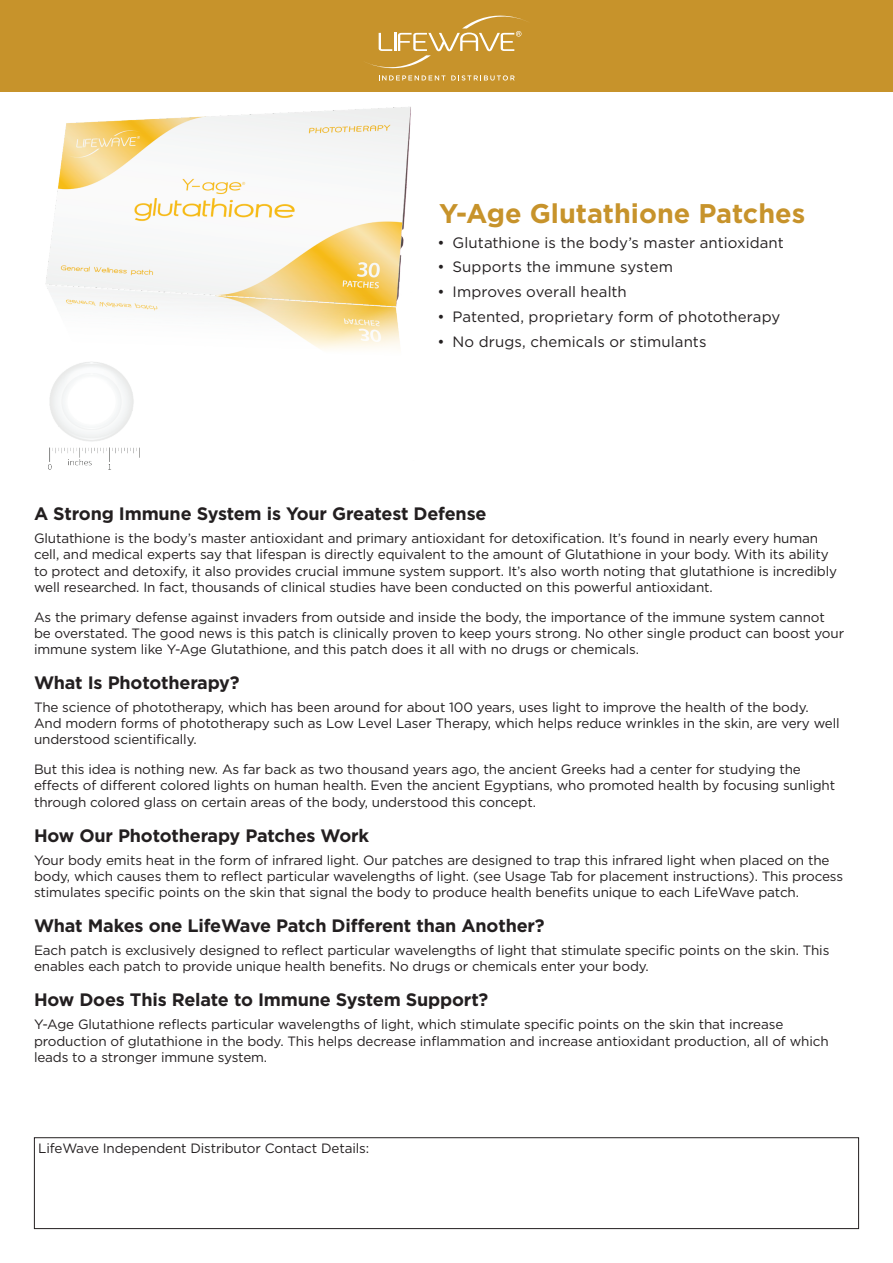
<style>
.page{position:relative;width:893px;height:1263px;background:#fff}
.page>*{position:absolute;margin:0;border:0;box-sizing:border-box;transform-origin:0 0}
.t1{font:700 27px "Gotham";color:#c7932b}
.t2{font:700 18px "Gotham";letter-spacing:-.01em;color:#231f20}
.t3{font:15px "Gotham";letter-spacing:.005em;color:#231f20}
.t4{font:13.5px/16.2px "Gotham";letter-spacing:-.01em;color:#231f20}
</style>
<div class="page">
<img style="left:45px;top:106px;width:366px;height:364px">
<div style="left:0;top:0;width:893px;height:91px;background:#c7932b"></div>
<svg style="left:366px;top:15px;width:162px;height:66px"></svg>
<div style="left:34px;top:1137px;width:825px;height:92px;border:1px solid #231f20"></div>
<h1 class="t1" style="left:439px;top:195px;width:368px">Y-Age Glutathione Patches</h1>
<p class="t3" style="left:438px;top:233px;width:348px">• Glutathione is the body’s master antioxidant</p>
<p class="t3" style="left:438px;top:257px;width:237px">• Supports the immune system</p>
<p class="t3" style="left:438px;top:282px;width:191px">• Improves overall health</p>
<p class="t3" style="left:438px;top:307px;width:344px">• Patented, proprietary form of phototherapy</p>
<p class="t3" style="left:438px;top:332px;width:271px">• No drugs, chemicals or stimulants</p>
<h2 class="t2" style="left:34px;top:502px;width:454px">A Strong Immune System is Your Greatest Defense</h2>
<p class="t4" style="left:34px;top:530px;width:805px">Glutathione is the body’s master antioxidant and primary antioxidant for detoxification. It’s found in nearly every human cell, and medical experts say that lifespan is directly equivalent to the amount of Glutathione in your body. With its ability to protect and detoxify, it also provides crucial immune system support. It’s also worth noting that glutathione is incredibly well researched. In fact, thousands of clinical studies have been conducted on this powerful antioxidant.</p>
<p class="t4" style="left:34px;top:608px;width:812px">As the primary defense against invaders from outside and inside the body, the importance of the immune system cannot be overstated. The good news is this patch is clinically proven to keep yours strong. No other single product can boost your immune system like Y-Age Glutathione, and this patch does it all with no drugs or chemicals.</p>
<h2 class="t2" style="left:34px;top:671px;width:207px">What Is Phototherapy?</h2>
<p class="t4" style="left:34px;top:699px;width:807px">The science of phototherapy, which has been around for about 100 years, uses light to improve the health of the body.<br>And modern forms of phototherapy such as Low Level Laser Therapy, which helps reduce wrinkles in the skin, are very well understood scientifically.</p>
<p class="t4" style="left:34px;top:761px;width:803px">But this idea is nothing new. As far back as two thousand years ago, the ancient Greeks had a center for studying the effects of different colored lights on human health. Even the ancient Egyptians, who promoted health by focusing sunlight through colored glass on certain areas of the body, understood this concept.</p>
<h2 class="t2" style="left:34px;top:823px;width:337px">How Our Phototherapy Patches Work</h2>
<p class="t4" style="left:34px;top:851px;width:810px">Your body emits heat in the form of infrared light. Our patches are designed to trap this infrared light when placed on the body, which causes them to reflect particular wavelengths of light. (see Usage Tab for placement instructions). This process stimulates specific points on the skin that signal the body to produce health benefits unique to each LifeWave patch.</p>
<h2 class="t2" style="left:34px;top:914px;width:512px">What Makes one LifeWave Patch Different than Another?</h2>
<p class="t4" style="left:34px;top:942px;width:797px">Each patch is exclusively designed to reflect particular wavelengths of light that stimulate specific points on the skin. This enables each patch to provide unique health benefits. No drugs or chemicals enter your body.</p>
<h2 class="t2" style="left:34px;top:988px;width:456px">How Does This Relate to Immune System Support?</h2>
<p class="t4" style="left:34px;top:1016px;width:796px">Y-Age Glutathione reflects particular wavelengths of light, which stimulate specific points on the skin that increase production of glutathione in the body. This helps decrease inflammation and increase antioxidant production, all of which leads to a stronger immune system.</p>
<p class="t4" style="left:38px;top:1140px;width:332px">LifeWave Independent Distributor Contact Details:</p>
</div>
